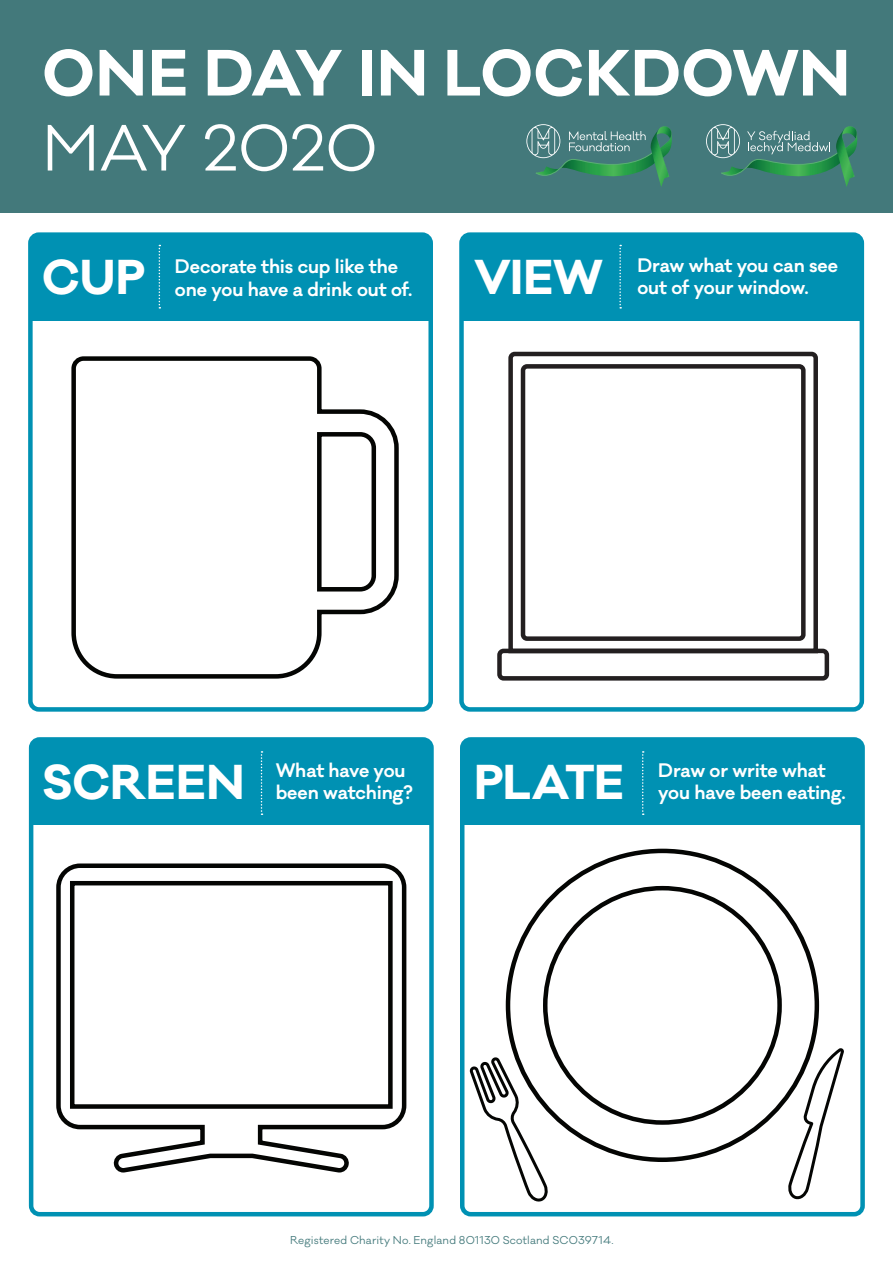
<style>
.page{position:relative;width:893px;height:1263px;background:#fff}
.page>*{position:absolute;margin:0;border:0;box-sizing:border-box;transform-origin:0 0}
.t1{font:700 60px "Galano Classic";letter-spacing:.015em;color:#fff}
.t2{font:60px "Galano Classic";letter-spacing:-.015em;color:#fff}
.t3{font:700 45px "Galano Classic";color:#fff}
.t4{font:600 18px/22.5px "Galano Classic";letter-spacing:-.005em;color:#fff}
.t5{font:10.5px "Galano Classic";letter-spacing:.015em;color:#43797b}
</style>
<div class="page">
<div style="left:31px;top:739px;width:400px;height:86px;background:#0091b3"></div>
<div style="left:29px;top:737px;width:405px;height:479px;border:4px solid #0091b3;border-radius:9px"></div>
<div style="left:462px;top:739px;width:401px;height:86px;background:#0091b3"></div>
<div style="left:460px;top:737px;width:405px;height:479px;border:4px solid #0091b3;border-radius:9px"></div>
<div style="left:461px;top:235px;width:401px;height:85px;background:#0091b3"></div>
<div style="left:459px;top:232px;width:405px;height:480px;border:4px solid #0091b3;border-radius:9px"></div>
<div style="left:30px;top:235px;width:401px;height:85px;background:#0091b3"></div>
<div style="left:28px;top:232px;width:405px;height:480px;border:4px solid #0091b3;border-radius:9px"></div>
<div style="left:0;top:0;width:893px;height:213px;background:#43797b"></div>
<svg style="left:71px;top:356px;width:328px;height:323px"></svg>
<svg style="left:505px;top:848px;width:315px;height:314px"></svg>
<svg style="left:785px;top:1045px;width:59px;height:155px"></svg>
<svg style="left:469px;top:1055px;width:81px;height:147px"></svg>
<svg style="left:56px;top:863px;width:351px;height:310px"></svg>
<svg style="left:68px;top:879px;width:327px;height:232px"></svg>
<svg style="left:506px;top:351px;width:314px;height:298px"></svg>
<div style="left:521px;top:364px;width:285px;height:277px;border:4px solid #231f20;border-radius:4px"></div>
<div style="left:497px;top:649px;width:332px;height:32px;border:4px solid #231f20;border-radius:4px"></div>
<svg style="left:159px;top:245px;width:1px;height:64px"></svg>
<svg style="left:619px;top:245px;width:2px;height:64px"></svg>
<svg style="left:261px;top:751px;width:1px;height:64px"></svg>
<svg style="left:642px;top:751px;width:2px;height:64px"></svg>
<svg style="left:526px;top:124px;width:146px;height:63px"></svg>
<svg style="left:706px;top:124px;width:152px;height:63px"></svg>
<h1 class="t1" style="left:42px;top:33px;width:809px">ONE DAY IN LOCKDOWN</h1>
<h1 class="t2" style="left:42px;top:109px;width:337px">MAY 2020</h1>
<h2 class="t3" style="left:42px;top:247px;width:105px">CUP</h2>
<p class="t4" style="left:175px;top:256px;width:239px">Decorate this cup like the one you have a drink out of.</p>
<h2 class="t3" style="left:474px;top:247px;width:131px">VIEW</h2>
<p class="t4" style="left:637px;top:254px;width:202px">Draw what you can see out of your window.</p>
<h2 class="t3" style="left:42px;top:752px;width:204px">SCREEN</h2>
<h2 class="t3" style="left:474px;top:752px;width:152px">PLATE</h2>
<p class="t4" style="left:658px;top:759px;width:189px">Draw or write what you have been eating.</p>
<p class="t4" style="left:276px;top:759px;width:139px">What have you been watching?</p>
<p class="t5" style="left:290px;top:1233px;width:325px">Registered Charity No. England 801130 Scotland SC039714.</p>
</div>
